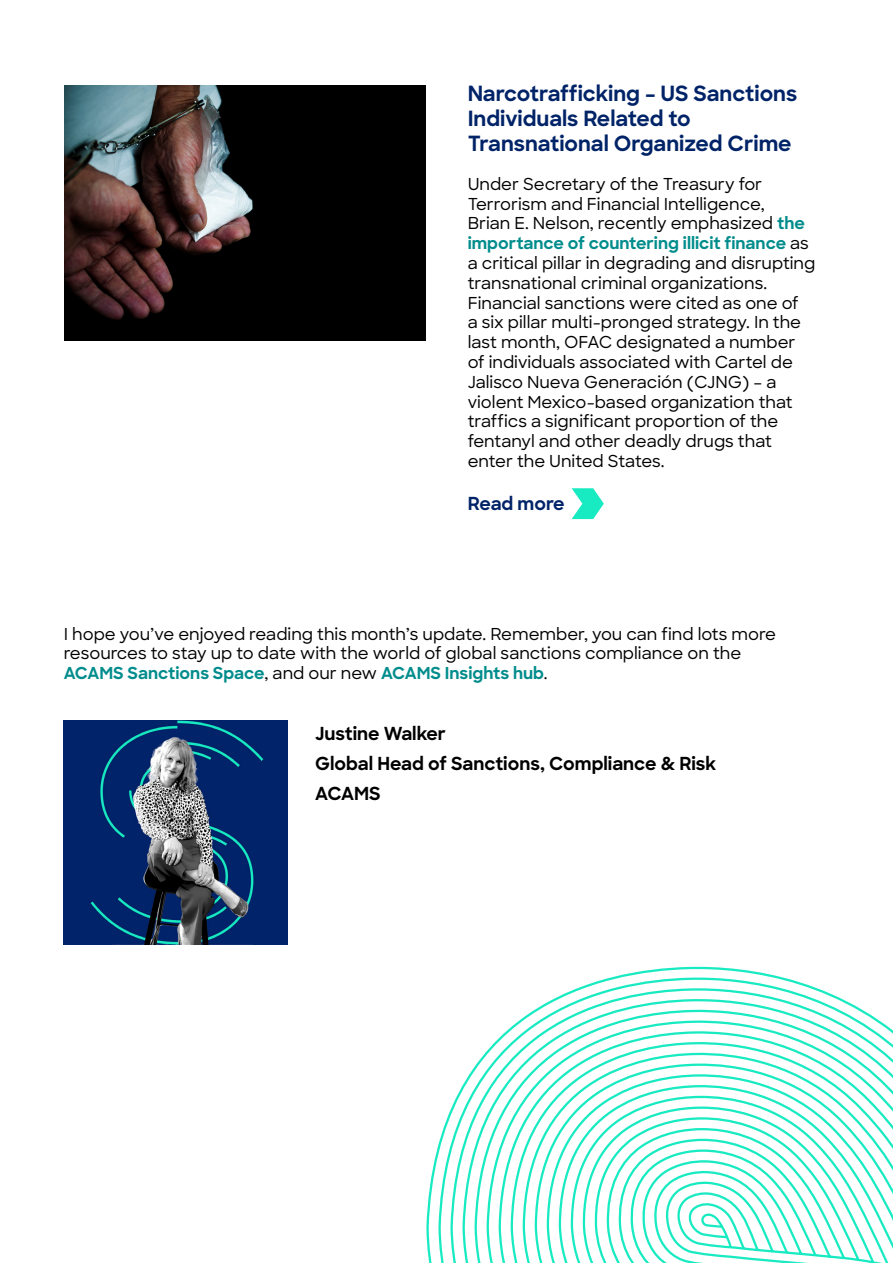
<style>
.page{position:relative;width:893px;height:1263px;background:#fff}
.page>*{position:absolute;margin:0;border:0;box-sizing:border-box;transform-origin:0 0}
.t1{font:700 21px/25.2px "Sharp Sans";color:#002368}
.t2{font:700 18px/30.2px "Sharp Sans";color:#000}
.t3{font:700 18px "Sharp Sans";letter-spacing:-.005em;color:#002368}
.t4{font:500 16.5px/19.8px "Sharp Sans";color:#000}
.s1{font-weight:700;color:#008c8c}
</style>
<div class="page">
<img style="left:64px;top:85px;width:361px;height:255px">
<svg style="left:572px;top:488px;width:32px;height:31px"></svg>
<img style="left:64px;top:721px;width:223px;height:223px">
<svg style="left:426px;top:966px;width:467px;height:297px"></svg>
<p class="t1" style="left:468px;top:80px;width:331px">Narcotrafficking – US Sanctions<br>Individuals Related to<br>Transnational Organized Crime</p>
<p class="t4" style="left:468px;top:173px;width:349px">Under Secretary of the Treasury for Terrorism and Financial Intelligence,<br>Brian E. Nelson, recently emphasized <span class="s1">the importance of countering illicit finance</span> as a critical pillar in degrading and disrupting transnational criminal organizations.<br>Financial sanctions were cited as one of<br>a six pillar multi-pronged strategy. In the last month, OFAC designated a number of individuals associated with Cartel de Jalisco Nueva Generación (CJNG) – a violent Mexico-based organization that traffics a significant proportion of the fentanyl and other deadly drugs that enter the United States.</p>
<p class="t3" style="left:468px;top:490px;width:98px">Read more</p>
<p class="t4" style="left:64px;top:623px;width:714px">I hope you’ve enjoyed reading this month’s update. Remember, you can find lots more resources to stay up to date with the world of global sanctions compliance on the<br><span class="s1">ACAMS Sanctions Space</span>, and our new <span class="s1">ACAMS Insights hub</span>.</p>
<p class="t2" style="left:315px;top:717px;width:402px">Justine Walker<br>Global Head of Sanctions, Compliance &amp; Risk<br>ACAMS</p>
</div>
